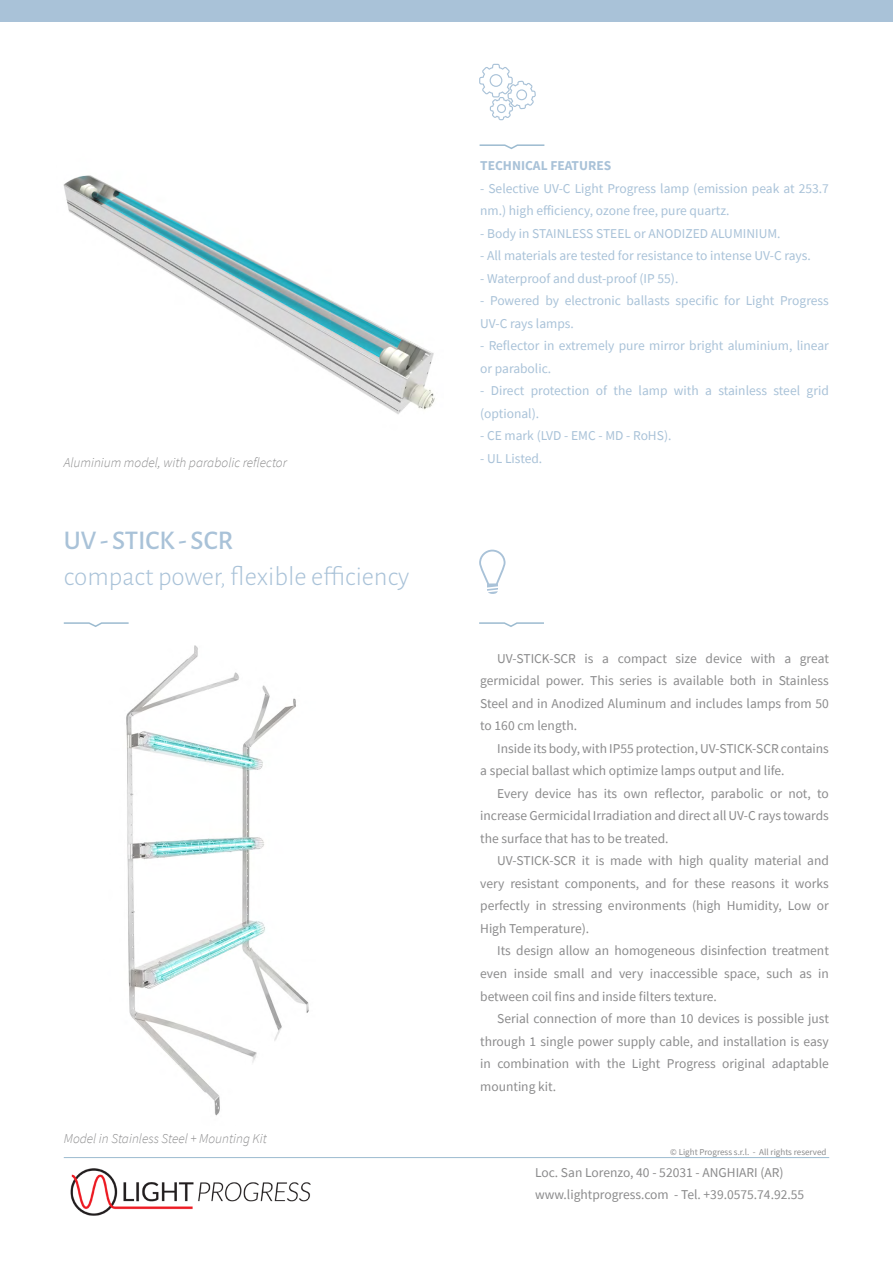
<style>
.page{position:relative;width:893px;height:1263px;background:#fff}
.page>*{position:absolute;margin:0;border:0;box-sizing:border-box;transform-origin:0 0}
.t1{font:300 27px "Alegreya Sans";color:#a9c2d8}
.t2{font:500 27px "Alegreya Sans";color:#a9c2d8}
.t3{font:13.5px/22.5px "Source Sans Pro";color:#8b8b8c;text-align:justify}
.t4{font:13.5px/22.5px "Source Sans Pro";color:#a9c2d8}
.t5{font:italic 300 13.5px "Source Sans Pro";color:#8b8b8c}
.t6{font:700 13.5px "Source Sans Pro";color:#a9c2d8}
.t7{font:9px "Source Sans Pro";color:#8b8b8c}
</style>
<div class="page">
<img style="left:126px;top:645px;width:183px;height:471px">
<svg style="left:63px;top:622px;width:66px;height:5px"></svg>
<svg style="left:479px;top:622px;width:65px;height:5px"></svg>
<svg style="left:479px;top:550px;width:26px;height:44px"></svg>
<svg style="left:479px;top:144px;width:66px;height:5px"></svg>
<div style="left:0;top:0;width:893px;height:21px;background:#a9c2d8"></div>
<img style="left:63px;top:175px;width:372px;height:239px">
<svg style="left:479px;top:64px;width:57px;height:56px"></svg>
<img style="left:70px;top:1168px;width:241px;height:48px">
<hr style="left:64px;top:1157px;width:765px;height:1px;background:#9cbbd0">
<p class="t5" style="left:64px;top:454px;width:225px">Aluminium model, with parabolic reflector</p>
<h1 class="t2" style="left:64px;top:521px;width:171px">UV - STICK - SCR</h1>
<h1 class="t1" style="left:64px;top:559px;width:347px">compact power, flexible efficiency</h1>
<p class="t5" style="left:64px;top:1130px;width:205px">Model in Stainless Steel + Mounting Kit</p>
<p class="t6" style="left:480px;top:156px;width:133px">TECHNICAL FEATURES</p>
<p class="t4" style="left:480px;top:177px;width:350px">- Selective UV-C Light Progress lamp (emission peak at 253.7 nm.) high efficiency, ozone free, pure quartz.</p>
<p class="t4" style="left:480px;top:222px;width:302px">- Body in STAINLESS STEEL or ANODIZED ALUMINIUM.</p>
<p class="t4" style="left:480px;top:244px;width:332px">- All materials are tested for resistance to intense UV-C rays.</p>
<p class="t4" style="left:480px;top:267px;width:200px">- Waterproof and dust-proof (IP 55).</p>
<p class="t4" style="left:480px;top:289px;width:350px">- Powered by electronic ballasts specific for Light Progress<br>UV-C rays lamps.</p>
<p class="t4" style="left:480px;top:334px;width:350px">- Reflector in extremely pure mirror bright aluminium, linear or parabolic.</p>
<p class="t4" style="left:480px;top:379px;width:350px">- Direct protection of the lamp with a stainless steel grid (optional).</p>
<p class="t4" style="left:480px;top:424px;width:193px">- CE mark (LVD - EMC - MD - RoHS).</p>
<p class="t4" style="left:480px;top:447px;width:64px">- UL Listed.</p>
<p class="t3" style="left:480px;top:647px;width:350px;text-indent:17px">UV-STICK-SCR is a compact size device with a great germicidal power. This series is available both in Stainless Steel and in Anodized Aluminum and includes lamps from 50 to 160 cm length.</p>
<p class="t3" style="left:480px;top:737px;width:350px;text-indent:17px">Inside its body, with IP55 protection, UV-STICK-SCR contains a special ballast which optimize lamps output and life.</p>
<p class="t3" style="left:480px;top:782px;width:350px;text-indent:17px">Every device has its own reflector, parabolic or not, to increase Germicidal Irradiation and direct all UV-C rays towards the surface that has to be treated.</p>
<p class="t3" style="left:480px;top:850px;width:350px;text-indent:17px">UV-STICK-SCR it is made with high quality material and very resistant components, and for these reasons it works perfectly in stressing environments (high Humidity, Low or High Temperature).</p>
<p class="t3" style="left:480px;top:940px;width:350px;text-indent:17px">Its design allow an homogeneous disinfection treatment even inside small and very inaccessible space, such as in between coil fins and inside filters texture.</p>
<p class="t3" style="left:480px;top:1007px;width:350px;text-indent:17px">Serial connection of more than 10 devices is possible just through 1 single power supply cable, and installation is easy in combination with the Light Progress original adaptable mounting kit.</p>
<p class="t7" style="left:670px;top:1146px;width:158px">© Light Progress s.r.l. - All rights reserved</p>
<p class="t3" style="left:535px;top:1161px;width:271px">Loc. San Lorenzo, 40 - 52031 - ANGHIARI (AR) www.lightprogress.com - Tel. +39.0575.74.92.55</p>
</div>
